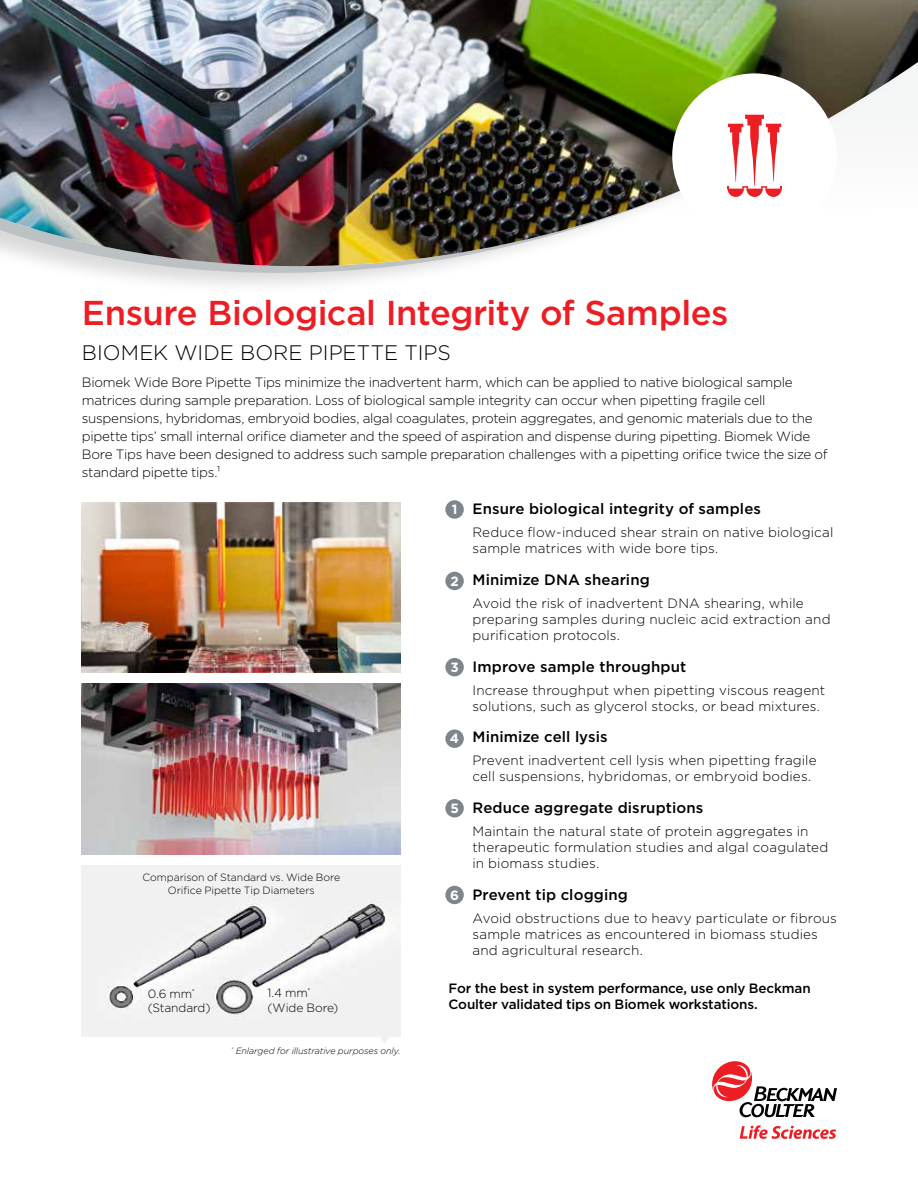
<style>
.page{position:relative;width:918px;height:1188px;background:#fff}
.page>*{position:absolute;margin:0;border:0;box-sizing:border-box;transform-origin:0 0}
.t1{font:500 34.5px "Gotham";letter-spacing:-.015em;color:#ed1d24}
.t2{font:300 21px "Gotham";letter-spacing:.005em;color:#000}
.t3{font:500 15px "Gotham";letter-spacing:.01em;color:#000}
.t4{font:300 13.5px/16.2px "Gotham";letter-spacing:.01em;color:#000}
.t5{font:300 13.5px/18px "Gotham";letter-spacing:-.01em;color:#000}
.t6{font:500 13.5px/16.2px "Gotham";letter-spacing:-.01em;color:#000}
.t7{font:700 13.35px "Gotham";color:#fff}
.t8{font:300 12px/14.4px "Gotham";letter-spacing:-.005em;color:#000}
.t9{font:300 10.5px/12.6px "Gotham";letter-spacing:-.005em;color:#000;text-align:center}
.t10{font:italic 300 9px "Gotham";letter-spacing:-.005em;color:#000}
</style>
<div class="page">
<img style="left:0;top:0;width:918px;height:281px">
<img style="left:82px;top:502px;width:319px;height:171px">
<img style="left:82px;top:684px;width:319px;height:171px">
<img style="left:82px;top:866px;width:319px;height:170px">
<svg style="left:379px;top:1036px;width:11px;height:7px"></svg>
<svg style="left:712px;top:1061px;width:125px;height:56px"></svg>
<svg style="left:740px;top:1125px;width:96px;height:14px"></svg>
<div style="left:672px;top:73px;width:165px;height:165px;background:#fff;border-radius:50%"></div>
<svg style="left:727px;top:115px;width:55px;height:82px"></svg>
<div style="left:445px;top:500px;width:19px;height:19px;background:#7e868c;border-radius:50%"></div>
<div style="left:445px;top:886px;width:19px;height:18px;background:#7e868c;border-radius:50%"></div>
<div style="left:445px;top:799px;width:19px;height:19px;background:#7e868c;border-radius:50%"></div>
<div style="left:445px;top:729px;width:19px;height:19px;background:#7e868c;border-radius:50%"></div>
<div style="left:445px;top:658px;width:19px;height:18px;background:#7e868c;border-radius:50%"></div>
<div style="left:445px;top:572px;width:19px;height:18px;background:#7e868c;border-radius:50%"></div>
<h1 class="t1" style="left:82px;top:291px;width:648px">Ensure Biological Integrity of Samples</h1>
<h2 class="t2" style="left:82px;top:339px;width:371px">BIOMEK WIDE BORE PIPETTE TIPS</h2>
<p class="t5" style="left:82px;top:373px;width:747px">Biomek Wide Bore Pipette Tips minimize the inadvertent harm, which can be applied to native biological sample matrices during sample preparation. Loss of biological sample integrity can occur when pipetting fragile cell suspensions, hybridomas, embryoid bodies, algal coagulates, protein aggregates, and genomic materials due to the pipette tips’ small internal orifice diameter and the speed of aspiration and dispense during pipetting. Biomek Wide Bore Tips have been designed to address such sample preparation challenges with a pipetting orifice twice the size of standard pipette tips.¹</p>
<p class="t9" style="left:142px;top:871px;width:199px">Comparison of Standard vs. Wide Bore<br>Orifice Pipette Tip Diameters</p>
<p class="t8" style="left:148px;top:986px;width:64px">0.6 mm<sup>* </sup>(Standard)</p>
<p class="t8" style="left:267px;top:986px;width:73px">1.4 mm<sup>* </sup>(Wide Bore)</p>
<p class="t10" style="left:231px;top:1045px;width:171px"><sup>*</sup> Enlarged for illustrative purposes only.</p>
<p class="t7" style="left:452px;top:501px;width:7px">1</p>
<p class="t7" style="left:450px;top:572px;width:10px">2</p>
<p class="t7" style="left:450px;top:658px;width:10px">3</p>
<p class="t7" style="left:450px;top:730px;width:11px">4</p>
<p class="t7" style="left:450px;top:799px;width:10px">5</p>
<p class="t7" style="left:450px;top:886px;width:10px">6</p>
<p class="t3" style="left:472px;top:499px;width:290px">Ensure biological integrity of samples</p>
<p class="t4" style="left:472px;top:524px;width:362px">Reduce flow-induced shear strain on native biological sample matrices with wide bore tips.</p>
<p class="t3" style="left:472px;top:570px;width:179px">Minimize DNA shearing</p>
<p class="t4" style="left:472px;top:595px;width:360px">Avoid the risk of inadvertent DNA shearing, while preparing samples during nucleic acid extraction and purification protocols.</p>
<p class="t3" style="left:472px;top:657px;width:215px">Improve sample throughput</p>
<p class="t4" style="left:472px;top:681px;width:354px">Increase throughput when pipetting viscous reagent solutions, such as glycerol stocks, or bead mixtures.</p>
<p class="t3" style="left:472px;top:727px;width:137px">Minimize cell lysis</p>
<p class="t4" style="left:472px;top:752px;width:346px">Prevent inadvertent cell lysis when pipetting fragile cell suspensions, hybridomas, or embryoid bodies.</p>
<p class="t3" style="left:472px;top:798px;width:232px">Reduce aggregate disruptions</p>
<p class="t4" style="left:472px;top:823px;width:357px">Maintain the natural state of protein aggregates in therapeutic formulation studies and algal coagulated in biomass studies.</p>
<p class="t3" style="left:472px;top:885px;width:157px">Prevent tip clogging</p>
<p class="t4" style="left:472px;top:910px;width:366px">Avoid obstructions due to heavy particulate or fibrous sample matrices as encountered in biomass studies and agricultural research.</p>
<p class="t6" style="left:449px;top:980px;width:364px">For the best in system performance, use only Beckman<br>Coulter validated tips on Biomek workstations.</p>
</div>
